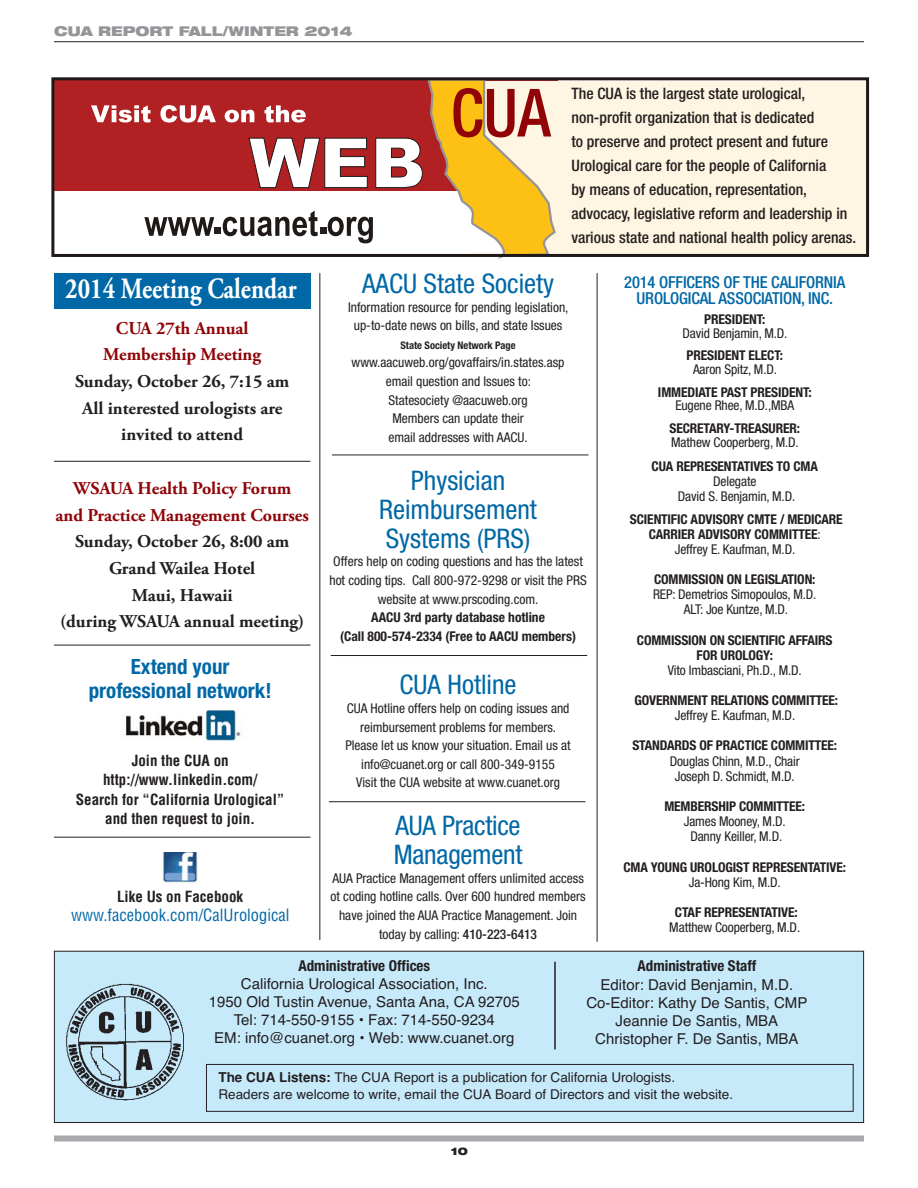
<style>
.page{position:relative;width:918px;height:1188px;background:#fff}
.page>*{position:absolute;margin:0;border:0;box-sizing:border-box;transform-origin:0 0}
.t1{font:500 condensed 66.6px "Helvetica Neue";color:#900408;scale:.95 1}
.t2{font:59.7px "Helvetica";color:#231f20}
.t3{font:700 29.4px "Adobe Garamond Pro";color:#fff;scale:.82 1}
.t4{font:condensed 27px/29.1px "Helvetica Neue";color:#0068a6;text-align:center}
.t5{font:700 condensed 21px/24px "Helvetica Neue";color:#0068a6;text-align:center}
.t6{font:700 18px/26.7px "Adobe Garamond Pro";color:#231f20;text-align:center}
.t7{font:700 18px/26.7px "Adobe Garamond Pro";color:#900408;text-align:center}
.t8{font:500 condensed 16.5px/16.6px "Helvetica Neue";letter-spacing:-.01em;color:#0068a6;text-align:center}
.t9{font:condensed 16.5px "Helvetica";color:#0068a6}
.t10{font:500 condensed 15.75px/24px "Helvetica Neue";color:#231f20}
.t11{font:15px/18px "Helvetica";color:#231f20;text-align:center}
.t12{font:700 condensed 15px/19.5px "Helvetica";color:#231f20;text-align:center}
.t13{font:700 condensed 15px "Helvetica Neue";color:#231f20}
.t14{font:condensed 13.5px/18.6px "Helvetica Neue";color:#231f20;text-align:center}
.t15{font:700 condensed 13.5px/15.1px "Helvetica Neue";letter-spacing:-.01em;color:#231f20;text-align:center}
.t16{font:13.5px/16.5px "Helvetica";color:#231f20}
.t17{font:700 condensed 13.5px "Helvetica Neue";color:#231f20}
.t18{font:900 expanded 13.5px "Helvetica Neue";color:#939598}
.t19{font:700 condensed 10.5px "Helvetica Neue";color:#231f20}
.t20{font:900 expanded 10.5px "Helvetica Neue";color:#231f20}
.s1{font-weight:500}
.s2{font-weight:400}
.s3{font-weight:700}
</style>
<div class="page">
<div style="left:54px;top:1136px;width:810px;height:6px;background:#a7a9ac"></div>
<div style="left:54px;top:80px;width:504px;height:110px;background:#b12023"></div>
<div style="left:470px;top:81px;width:396px;height:174px;background:#fef6e2"></div>
<svg style="left:91px;top:105px;width:60px;height:18px"></svg>
<svg style="left:160px;top:105px;width:56px;height:18px"></svg>
<svg style="left:144px;top:217px;width:70px;height:19px"></svg>
<svg style="left:223px;top:81px;width:333px;height:177px"></svg>
<div style="left:51px;top:77px;width:818px;height:180px;border:3px solid #1f1a17"></div>
<div style="left:54px;top:273px;width:256px;height:36px;background:#0068a6"></div>
<hr style="left:319px;top:273px;width:1px;height:667px;background:#231f20">
<hr style="left:54px;top:461px;width:256px;height:1px;background:#231f20">
<hr style="left:54px;top:645px;width:256px;height:1px;background:#231f20">
<hr style="left:332px;top:455px;width:256px;height:1px;background:#231f20">
<hr style="left:331px;top:655px;width:256px;height:1px;background:#231f20">
<hr style="left:329px;top:801px;width:256px;height:1px;background:#231f20">
<div style="left:54px;top:951px;width:810px;height:172px;background:#c7eafb"></div>
<div style="left:54px;top:951px;width:810px;height:172px;border:1px solid #231f20"></div>
<img style="left:66px;top:983px;width:118px;height:118px">
<hr style="left:554px;top:962px;width:2px;height:87px;background:#231f20">
<div style="left:206px;top:1064px;width:648px;height:48px;border:1px solid #231f20"></div>
<hr style="left:597px;top:273px;width:1px;height:669px;background:#231f20">
<img style="left:126px;top:710px;width:115px;height:31px">
<hr style="left:54px;top:837px;width:256px;height:1px;background:#231f20">
<img style="left:163px;top:852px;width:34px;height:31px">
<hr style="left:54px;top:41px;width:810px;height:1px;background:#231f20">
<p class="t18" style="left:54px;top:26px;width:300px">CUA REPORT FALL/WINTER 2014</p>
<h2 class="t2" style="left:209px;top:191px;width:18px">.</h2>
<h2 class="t2" style="left:315px;top:191px;width:18px">.</h2>
<h1 class="t1" style="left:451px;top:89px;width:107px">CUA</h1>
<p class="t10" style="left:572px;top:83px;width:286px">The CUA is the largest state urological, non-profit organization that is dedicated<br>to preserve and protect present and future Urological care for the people of California<br>by means of education, representation, advocacy, legislative reform and leadership in various state and national health policy arenas.</p>
<h3 class="t3" style="left:65px;top:277px;width:284px">2014 Meeting Calendar</h3>
<h3 class="t7" style="left:103px;top:316px;width:159px">CUA 27th Annual<br>Membership Meeting</h3>
<h3 class="t6" style="left:75px;top:370px;width:216px">Sunday, October 26, 7:15 am<br>All interested urologists are invited to attend</h3>
<h3 class="t7" style="left:56px;top:477px;width:255px">WSAUA Health Policy Forum<br>and Practice Management Courses</h3>
<h3 class="t6" style="left:60px;top:530px;width:246px">Sunday, October 26, 8:00 am<br>Grand Wailea Hotel<br>Maui, Hawaii<br>(during WSAUA annual meeting)</h3>
<h3 class="t5" style="left:89px;top:656px;width:184px">Extend your professional network!</h3>
<p class="t12" style="left:76px;top:752px;width:210px">Join the CUA on http://www.linkedin.com/<br>Search for “California Urological” and then request to join.</p>
<p class="t12" style="left:117px;top:888px;width:128px">Like Us on Facebook</p>
<p class="t9" style="left:71px;top:909px;width:220px">www.facebook.com/CalUrological</p>
<h3 class="t4" style="left:362px;top:271px;width:194px">AACU State Society</h3>
<p class="t14" style="left:348px;top:299px;width:222px">Information resource for pending legislation, up-to-date news on bills, and state Issues</p>
<p class="t19" style="left:400px;top:339px;width:117px">State Society Network Page</p>
<p class="t14" style="left:352px;top:354px;width:214px">www.aacuweb.org/govaffairs/in.states.asp email question and Issues to:<br>Statesociety @aacuweb.org<br>Members can update their<br>email addresses with AACU.</p>
<h3 class="t4" style="left:379px;top:468px;width:159px">Physician<br>Reimbursement<br>Systems (PRS)</h3>
<p class="t14" style="left:329px;top:553px;width:259px">Offers help on coding questions and has the latest hot coding tips. Call 800-972-9298 or visit the PRS website at www.prscoding.com.</p>
<p class="t15" style="left:371px;top:611px;width:175px">AACU 3rd party database hotline</p>
<p class="t17" style="left:340px;top:628px;width:237px">(Call 800-574-2334 (Free to AACU members)</p>
<h3 class="t4" style="left:400px;top:673px;width:118px">CUA Hotline</h3>
<p class="t14" style="left:345px;top:700px;width:227px">CUA Hotline offers help on coding issues and reimbursement problems for members.<br>Please let us know your situation. Email us at info@cuanet.org or call 800-349-9155<br>Visit the CUA website at www.cuanet.org</p>
<h3 class="t4" style="left:394px;top:813px;width:130px;text-align:left">AUA Practice<br>Management</h3>
<p class="t14" style="left:331px;top:870px;width:257px">AUA Practice Management offers unlimited access ot coding hotline calls. Over 600 hundred members have joined the AUA Practice Management. Join today by calling: <span class="s1">410-223-6413</span></p>
<p class="t8" style="left:624px;top:275px;width:222px">2014 OFFICERS OF THE CALIFORNIA<br>UROLOGICAL ASSOCIATION, INC.</p>
<p class="t15" style="left:704px;top:313px;width:62px">PRESIDENT:</p>
<p class="t14" style="left:683px;top:325px;width:106px">David Benjamin, M.D.</p>
<p class="t15" style="left:687px;top:349px;width:98px">PRESIDENT ELECT:</p>
<p class="t14" style="left:693px;top:361px;width:86px">Aaron Spitz, M.D.</p>
<p class="t15" style="left:658px;top:385px;width:155px">IMMEDIATE PAST PRESIDENT:</p>
<p class="t14" style="left:675px;top:397px;width:120px">Eugene Rhee, M.D.,MBA</p>
<p class="t15" style="left:669px;top:422px;width:132px">SECRETARY-TREASURER:</p>
<p class="t14" style="left:671px;top:434px;width:129px">Mathew Cooperberg, M.D.</p>
<p class="t15" style="left:652px;top:459px;width:168px">CUA REPRESENTATIVES TO CMA</p>
<p class="t14" style="left:678px;top:475px;width:119px;line-height:15.1px">Delegate<br>David S. Benjamin, M.D.</p>
<p class="t15" style="left:630px;top:512px;width:214px">SCIENTIFIC ADVISORY CMTE / MEDICARE<br>CARRIER ADVISORY COMMITTEE<span class="s2">:<br>Jeffrey E. Kaufman, M.D.</span></p>
<p class="t15" style="left:654px;top:573px;width:163px">COMMISSION ON LEGISLATION:</p>
<p class="t14" style="left:653px;top:588px;width:165px;line-height:15.1px">REP: Demetrios Simopoulos, M.D.<br>ALT: Joe Kuntze, M.D.</p>
<p class="t15" style="left:637px;top:633px;width:197px">COMMISSION ON SCIENTIFIC AFFAIRS<br>FOR UROLOGY:</p>
<p class="t14" style="left:668px;top:662px;width:136px">Vito Imbasciani, Ph.D., M.D.</p>
<p class="t15" style="left:635px;top:694px;width:205px">GOVERNMENT RELATIONS COMMITTEE:</p>
<p class="t14" style="left:675px;top:707px;width:122px">Jeffrey E. Kaufman, M.D.</p>
<p class="t15" style="left:632px;top:739px;width:206px">STANDARDS OF PRACTICE COMMITTEE:</p>
<p class="t14" style="left:670px;top:754px;width:131px;line-height:15.1px">Douglas Chinn, M.D., Chair<br>Joseph D. Schmidt, M.D.</p>
<p class="t15" style="left:664px;top:800px;width:142px">MEMBERSHIP COMMITTEE:</p>
<p class="t14" style="left:684px;top:815px;width:103px;line-height:15.1px">James Mooney, M.D.<br>Danny Keiller, M.D.</p>
<p class="t15" style="left:624px;top:860px;width:224px">CMA YOUNG UROLOGIST REPRESENTATIVE:</p>
<p class="t14" style="left:689px;top:874px;width:94px">Ja-Hong Kim, M.D.</p>
<p class="t15" style="left:675px;top:906px;width:124px">CTAF REPRESENTATIVE:</p>
<p class="t14" style="left:669px;top:919px;width:132px">Matthew Cooperberg, M.D.</p>
<p class="t13" style="left:298px;top:960px;width:133px">Administrative Offices</p>
<p class="t11" style="left:209px;top:976px;width:312px">California Urological Association, Inc.<br>1950 Old Tustin Avenue, Santa Ana, CA 92705<br>Tel: 714-550-9155 • Fax: 714-550-9234<br>EM: info@cuanet.org • Web: www.cuanet.org</p>
<p class="t13" style="left:638px;top:961px;width:120px">Administrative Staff</p>
<p class="t11" style="left:586px;top:977px;width:222px">Editor: David Benjamin, M.D.<br>Co-Editor: Kathy De Santis, CMP<br>Jeannie De Santis, MBA<br>Christopher F. De Santis, MBA</p>
<p class="t16" style="left:218px;top:1070px;width:516px"><span class="s3">The CUA Listens:</span> The CUA Report is a publication for California Urologists.<br>Readers are welcome to write, email the CUA Board of Directors and visit the website.</p>
<p class="t20" style="left:451px;top:1147px;width:19px">10</p>
</div>
